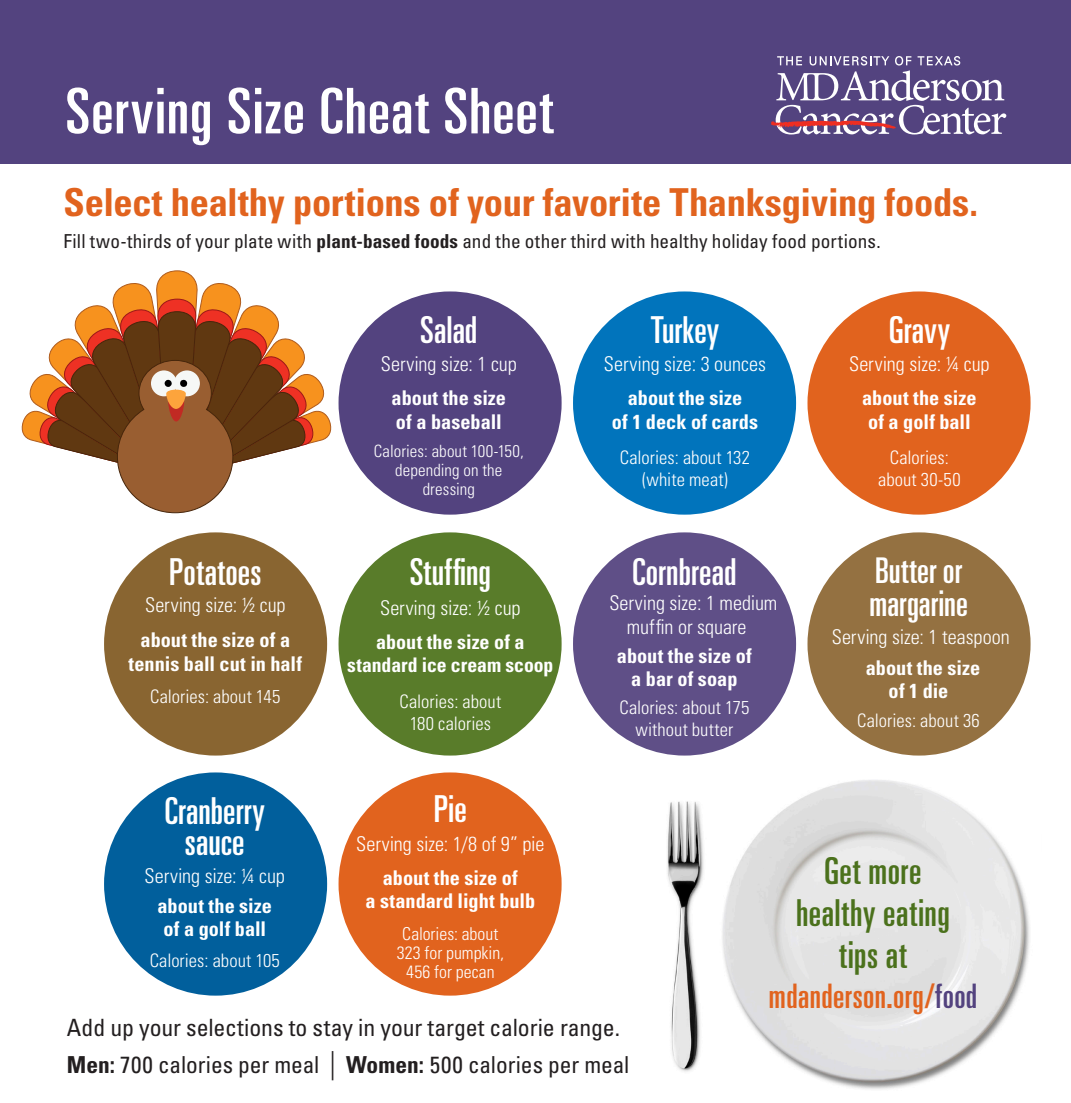
<style>
.page{position:relative;width:1071px;height:1103px;background:#fff}
.page>*{position:absolute;margin:0;border:0;box-sizing:border-box;transform-origin:0 0}
.t1{font:ultra-condensed 63px "Univers LT Std";letter-spacing:.015em;color:#fff;scale:1.06 1}
.t2{font:700 condensed 38.5px "Univers LT Std";letter-spacing:-.005em;color:#e1631e}
.t3{font:ultra-condensed 37.1px/31.3px "Univers LT Std";letter-spacing:.005em;color:#fff;text-align:center}
.t4{font:ultra-condensed 37.1px/42.2px "Univers LT Std";letter-spacing:.015em;color:#4b711c;text-align:center}
.t5{font:ultra-condensed 35.52px "Univers LT Std";color:#fff}
.t6{font:ultra-condensed 33.77px "Univers LT Std";letter-spacing:.01em;color:#e1631e}
.t7{font:condensed 23.8px "Univers LT Std";letter-spacing:-.005em;color:#231f20}
.t8{font:condensed 23.45px "Univers LT Std";letter-spacing:-.005em;color:#231f20}
.t9{font:700 condensed 20.3px/23.6px "Univers LT Std";color:#fff;text-align:center}
.t10{font:300 condensed 20.3px/24.7px "Univers LT Std";color:#fff}
.t11{font:700 condensed 20.12px/23.6px "Univers LT Std";color:#fff;text-align:center}
.t12{font:condensed 19.25px "Univers LT Std";letter-spacing:.005em;color:#231f20}
.t13{font:300 condensed 18.55px/21.9px "Univers LT Std";letter-spacing:.005em;color:#fff;text-align:center}
.t14{font:300 condensed 17.68px/19.4px "Univers LT Std";letter-spacing:.005em;color:#fff;text-align:center}
.t15{font:300 condensed 16.8px/18.6px "Univers LT Std";letter-spacing:.01em;color:#fff;text-align:center}
.s1{font-weight:700}
.s2{color:#53437f}
.s3{font-size:29.22px}
</style>
<div class="page">
<div style="left:0;top:0;width:1071px;height:163px;background:#53437f"></div>
<img style="left:667px;top:780px;width:363px;height:309px">
<div style="left:104px;top:532px;width:223px;height:223px;background:#896531;border-radius:50%"></div>
<div style="left:808px;top:532px;width:223px;height:223px;background:#947141;border-radius:50%"></div>
<div style="left:573px;top:532px;width:223px;height:223px;background:#5f4f87;border-radius:50%"></div>
<div style="left:339px;top:291px;width:223px;height:223px;background:#53437f;border-radius:50%"></div>
<div style="left:573px;top:291px;width:223px;height:223px;background:#0174bc;border-radius:50%"></div>
<div style="left:808px;top:291px;width:223px;height:223px;background:#e1631e;border-radius:50%"></div>
<div style="left:339px;top:532px;width:223px;height:223px;background:#597c2a;border-radius:50%"></div>
<div style="left:339px;top:772px;width:223px;height:223px;background:#e1631e;border-radius:50%"></div>
<div style="left:104px;top:772px;width:223px;height:223px;background:#015f9c;border-radius:50%"></div>
<svg style="left:21px;top:270px;width:311px;height:243px"></svg>
<svg style="left:771px;top:56px;width:235px;height:78px"></svg>
<p class="t1" style="left:66px;top:75px;width:461px">Serving Size Cheat Sheet</p>
<p class="t2" style="left:63px;top:179px;width:916px">Select healthy portions of your favorite Thanksgiving foods.</p>
<p class="t12" style="left:63px;top:229px;width:819px">Fill two-thirds of your plate with <span class="s1">plant-based foods</span> and the other third with healthy holiday food portions.</p>
<p class="t3" style="left:169px;top:555px;width:94px">Potatoes</p>
<p class="t10" style="left:145px;top:592px;width:142px">Serving size: ½ cup</p>
<p class="t9" style="left:129px;top:628px;width:175px">about the size of a tennis ball cut in half</p>
<p class="t13" style="left:150px;top:685px;width:132px">Calories: about 145</p>
<p class="t3" style="left:165px;top:794px;width:102px">Cranberry sauce</p>
<p class="t10" style="left:145px;top:863px;width:142px">Serving size: ¼ cup</p>
<p class="t9" style="left:158px;top:894px;width:116px;line-height:22.9px;text-align:left">about the size of a golf ball</p>
<p class="t13" style="left:150px;top:949px;width:132px">Calories: about 105</p>
<p class="t3" style="left:420px;top:313px;width:59px">Salad</p>
<p class="t10" style="left:381px;top:352px;width:137px">Serving size: 1 cup</p>
<p class="t9" style="left:392px;top:386px;width:116px;text-align:left">about the size of a baseball</p>
<p class="t15" style="left:374px;top:442px;width:152px">Calories: about 100-150,</p>
<p class="t15" style="left:395px;top:461px;width:109px">depending on the dressing</p>
<p class="t3" style="left:410px;top:555px;width:83px">Stuffing</p>
<p class="t10" style="left:380px;top:595px;width:142px">Serving size: ½ cup</p>
<p class="t11" style="left:347px;top:629px;width:208px">about the size of a standard ice cream scoop</p>
<p class="t13" style="left:400px;top:690px;width:103px">Calories: about<br>180 calories</p>
<p class="t3" style="left:434px;top:793px;width:34px">Pie</p>
<p class="t10" style="left:356px;top:831px;width:190px">Serving size: 1/8 of 9” pie</p>
<p class="t9" style="left:365px;top:865px;width:171px">about the size of<br>a standard light bulb</p>
<p class="t14" style="left:397px;top:923px;width:109px">Calories: about<br>323 for pumpkin,<br>456 for pecan</p>
<p class="t3" style="left:651px;top:313px;width:70px">Turkey</p>
<p class="t10" style="left:604px;top:352px;width:164px">Serving size: 3 ounces</p>
<p class="t9" style="left:612px;top:386px;width:148px">about the size<br>of 1 deck of cards</p>
<p class="t13" style="left:620px;top:447px;width:132px">Calories: about 132</p>
<p class="t13" style="left:642px;top:468px;width:87px">(white meat)</p>
<p class="t3" style="left:632px;top:555px;width:105px">Cornbread</p>
<p class="t10" style="left:627px;top:590px;width:152px;text-indent:-17px">Serving size: 1 medium muffin or square</p>
<p class="t9" style="left:617px;top:644px;width:136px;line-height:22.9px">about the size of a bar of soap</p>
<p class="t13" style="left:619px;top:696px;width:131px">Calories: about 175 without butter</p>
<p class="t3" style="left:889px;top:313px;width:63px">Gravy</p>
<p class="t10" style="left:849px;top:352px;width:142px">Serving size: ¼ cup</p>
<p class="t9" style="left:862px;top:386px;width:116px;text-align:left">about the size of a golf ball</p>
<p class="t13" style="left:878px;top:447px;width:84px">Calories: about 30-50</p>
<p class="t5" style="left:875px;top:550px;width:88px">Butter or</p>
<p class="t5" style="left:869px;top:582px;width:100px">margarine</p>
<p class="t10" style="left:832px;top:624px;width:179px">Serving size: 1 teaspoon</p>
<p class="t9" style="left:866px;top:655px;width:116px">about the size of 1 die</p>
<p class="t13" style="left:857px;top:709px;width:124px">Calories: about 36</p>
<p class="t4" style="left:796px;top:849px;width:155px">Get more healthy eating tips at</p>
<p class="t6" style="left:769px;top:977px;width:210px">mdanderson.org/<span class="s2">food</span></p>
<p class="t7" style="left:67px;top:1012px;width:555px">Add up your selections to stay in your target calorie range.</p>
<p class="t8" style="left:67px;top:1050px;width:564px"><span class="s1">Men:</span> 700 calories per meal <span class="s3">|</span> <span class="s1">Women:</span> 500 calories per meal</p>
</div>
